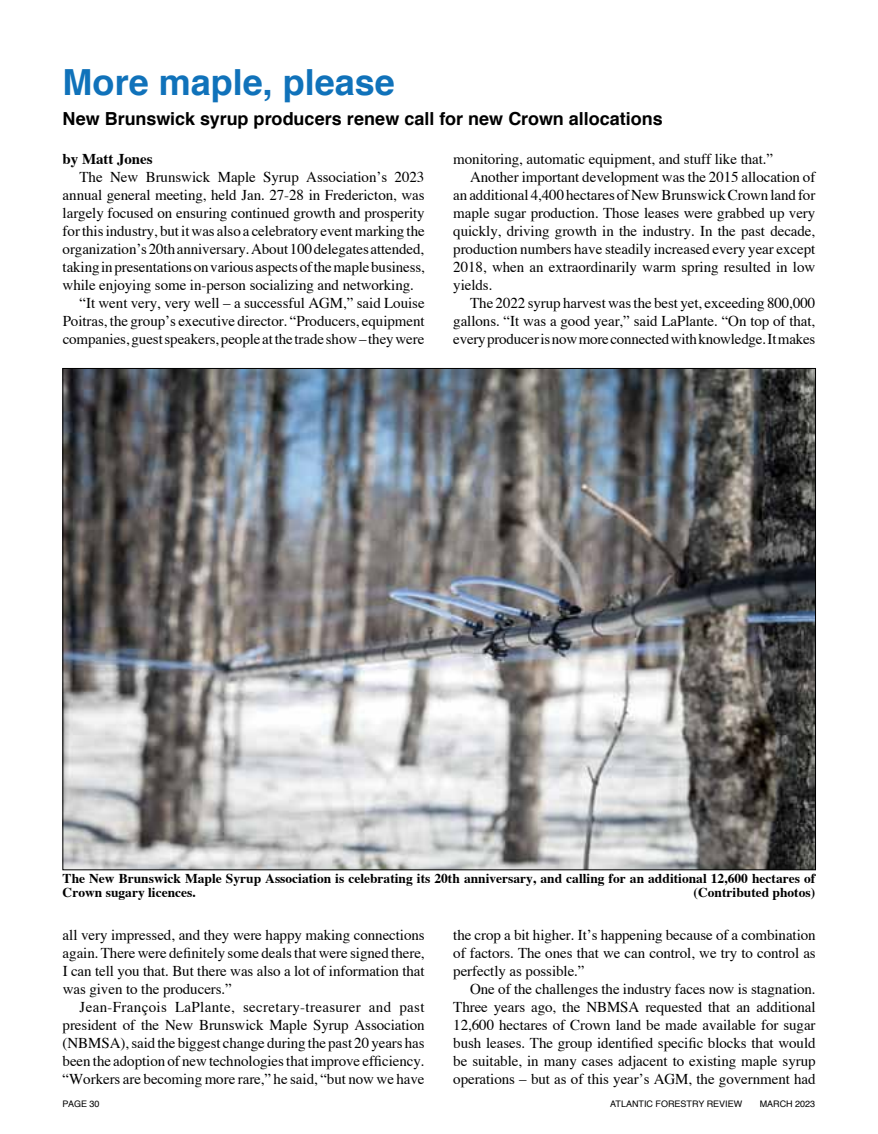
<style>
.page{position:relative;width:878px;height:1134px;background:#fff}
.page>*{position:absolute;margin:0;border:0;box-sizing:border-box;transform-origin:0 0}
.t1{font:700 36px "Helvetica";color:#1072ba}
.t2{font:700 18px "Helvetica";color:#000}
.t3{font:15px/18px "Times";letter-spacing:-.005em;color:#000;text-align:justify}
.t4{font:700 15px "Times";letter-spacing:-.005em;color:#000}
.t5{font:700 13.5px/14.2px "Times";color:#000}
.t6{font:9px "Helvetica";color:#000}
</style>
<div class="page">
<img style="left:65px;top:370px;width:748px;height:498px">
<h1 class="t1" style="left:63px;top:58px;width:334px">More maple, please</h1>
<p class="t2" style="left:63px;top:107px;width:601px">New Brunswick syrup producers renew call for new Crown allocations</p>
<p class="t4" style="left:63px;top:149px;width:91px">by Matt Jones</p>
<p class="t3" style="left:79px;top:169px;width:346px">The New Brunswick Maple Syrup Association’s 2023</p>
<p class="t3" style="left:63px;top:187px;width:363px">annual general meeting, held Jan. 27-28 in Fredericton, was</p>
<p class="t3" style="left:63px;top:205px;width:363px">largely focused on ensuring continued growth and prosperity</p>
<p class="t3" style="left:63px;top:223px;width:363px">for this industry, but it was also a celebratory event marking the</p>
<p class="t3" style="left:63px;top:241px;width:363px">organization’s 20th anniversary. About 100 delegates attended,</p>
<p class="t3" style="left:63px;top:259px;width:364px">taking in presentations on various aspects of the maple business,</p>
<p class="t3" style="left:63px;top:277px;width:353px">while enjoying some in-person socializing and networking.</p>
<p class="t3" style="left:79px;top:295px;width:346px">“It went very, very well -– a successful AGM,” said Louise</p>
<p class="t3" style="left:63px;top:313px;width:363px">Poitras, the group’s executive director. “Producers, equipment</p>
<p class="t3" style="left:63px;top:331px;width:363px">companies, guest speakers, people at the trade show – they were</p>
<p class="t3" style="left:453px;top:151px;width:321px">monitoring, automatic equipment, and stuff like that.”</p>
<p class="t3" style="left:470px;top:169px;width:347px">Another important development was the 2015 allocation of</p>
<p class="t3" style="left:453px;top:187px;width:363px">an additional 4,400 hectares of New Brunswick Crown land for</p>
<p class="t3" style="left:453px;top:205px;width:363px">maple sugar production. Those leases were grabbed up very</p>
<p class="t3" style="left:453px;top:223px;width:363px">quickly, driving growth in the industry. In the past decade,</p>
<p class="t3" style="left:453px;top:241px;width:363px">production numbers have steadily increased every year except</p>
<p class="t3" style="left:453px;top:259px;width:363px">2018, when an extraordinarily warm spring resulted in low</p>
<p class="t3" style="left:453px;top:277px;width:41px">yields.</p>
<p class="t3" style="left:470px;top:295px;width:347px">The 2022 syrup harvest was the best yet, exceeding 800,000</p>
<p class="t3" style="left:453px;top:313px;width:363px">gallons. “It was a good year,” said LaPlante. “On top of that,</p>
<p class="t3" style="left:453px;top:331px;width:364px">every producer is now more connected with knowledge. It makes</p>
<p class="t5" style="left:63px;top:872px;width:754px">The New Brunswick Maple Syrup Association is celebrating its 20th anniversary, and calling for an additional 12,600 hectares of<br>Crown sugary licences.</p>
<p class="t5" style="left:693px;top:886px;width:123px">(Contributed photos)</p>
<p class="t3" style="left:63px;top:926px;width:363px">all very impressed, and they were happy making connections again. There were definitely some deals that were signed there, I can tell you that. But there was also a lot of information that was given to the producers.”</p>
<p class="t3" style="left:63px;top:998px;width:363px;text-indent:17px">Jean-François LaPlante, secretary-treasurer and past president of the New Brunswick Maple Syrup Association (NBMSA), said the biggest change during the past 20 years has been the adoption of newtechnologiesthat improve efficiency. “Workers are becoming more rare,” he said, “but now we have</p>
<p class="t3" style="left:453px;top:926px;width:364px">the crop a bit higher. It’s happening because of a combination of factors. The ones that we can control, we try to control as perfectly as possible.”</p>
<p class="t3" style="left:453px;top:980px;width:364px;text-indent:17px">One of the challenges the industry faces now is stagnation.<br>Three years ago, the NBMSA requested that an additional 12,600 hectares of Crown land be made available for sugar bush leases. The group identified specific blocks that would be suitable, in many cases adjacent to existing maple syrup operations – but as of this year’s AGM, the government had</p>
<p class="t6" style="left:63px;top:1098px;width:38px">PAGE 30</p>
<p class="t6" style="left:610px;top:1098px;width:134px">ATLANTIC FORESTRY REVIEW</p>
<p class="t6" style="left:759px;top:1098px;width:15px">MARC</p>
<p class="t6" style="left:786px;top:1098px;width:31px">H 2023</p>
</div>
